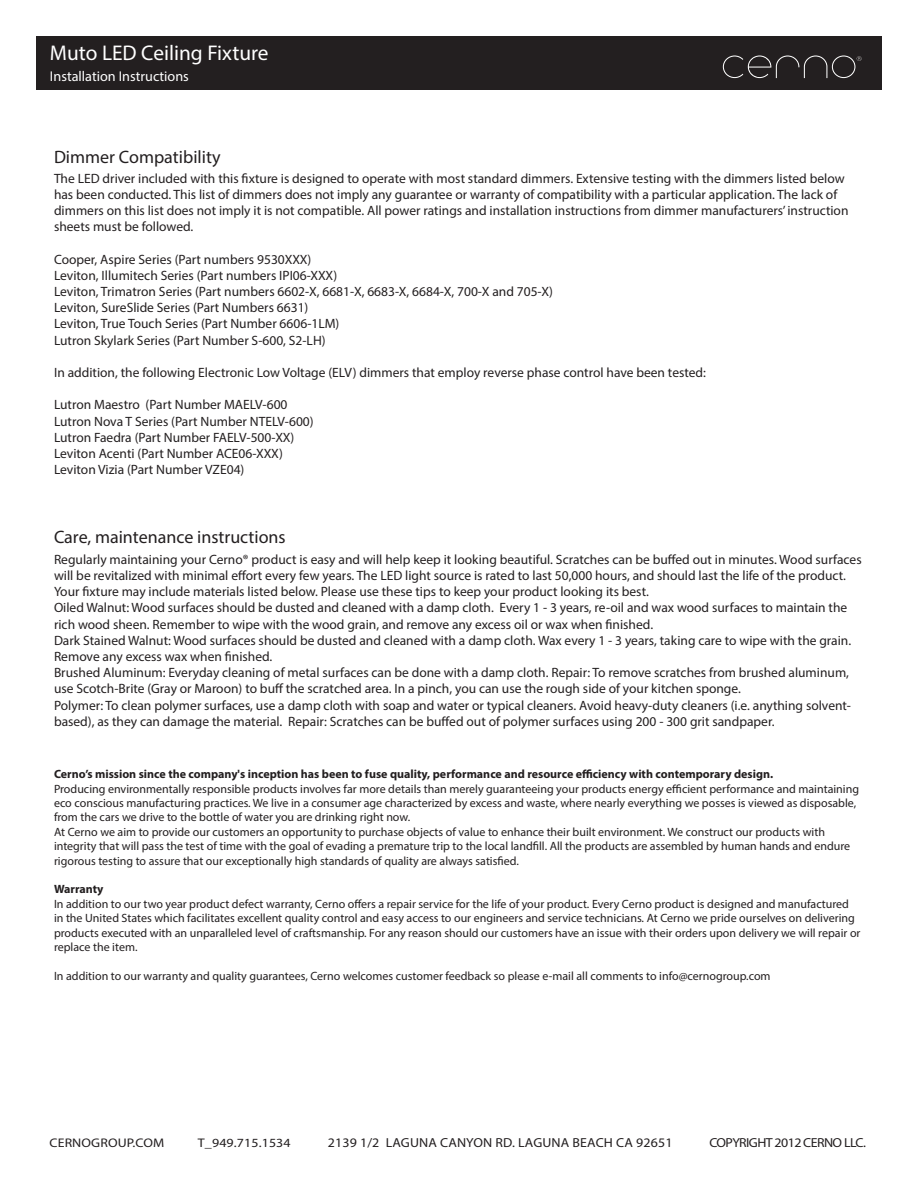
<style>
.page{position:relative;width:918px;height:1188px;background:#fff}
.page>*{position:absolute;margin:0;border:0;box-sizing:border-box;transform-origin:0 0}
.t1{font:21.3px "Myriad Pro";color:#fff}
.t2{font:18px "Myriad Pro";color:#231f20}
.t3{font:14.25px "Myriad Pro";color:#fff}
.t4{font:13.5px/16.2px "Myriad Pro";color:#231f20}
.t5{font:13.05px "Myriad Pro";letter-spacing:.01em;color:#231f20;scale:1.06 1}
.t6{font:13.05px "Myriad Pro";letter-spacing:-.04em;color:#231f20;scale:1.06 1}
.t7{font:12.45px "Myriad Pro";letter-spacing:.01em;color:#231f20;scale:1.11 1}
.t8{font:12px/14.4px "Myriad Pro";color:#231f20}
.t9{font:700 12px "Myriad Pro";color:#231f20}
</style>
<div class="page">
<div style="left:36px;top:36px;width:846px;height:54px;background:#231f20"></div>
<svg style="left:723px;top:55px;width:139px;height:23px"></svg>
<h1 class="t1" style="left:50px;top:40px;width:220px">Muto LED Ceiling Fixture</h1>
<p class="t3" style="left:50px;top:67px;width:140px">Installation Instructions</p>
<p class="t2" style="left:54px;top:145px;width:168px">Dimmer Compatibility</p>
<p class="t4" style="left:54px;top:170px;width:796px">The LED driver included with this fixture is designed to operate with most standard dimmers. Extensive testing with the dimmers listed below has been conducted. This list of dimmers does not imply any guarantee or warranty of compatibility with a particular application. The lack of dimmers on this list does not imply it is not compatible. All power ratings and installation instructions from dimmer manufacturers’ instruction sheets must be followed.</p>
<p class="t4" style="left:54px;top:251px;width:259px">Cooper, Aspire Series (Part numbers 9530XXX)</p>
<p class="t4" style="left:54px;top:267px;width:285px">Leviton, Illumitech Series (Part numbers IPI06-XXX)</p>
<p class="t4" style="left:54px;top:283px;width:501px">Leviton, Trimatron Series (Part numbers 6602-X, 6681-X, 6683-X, 6684-X, 700-X and 705-X)</p>
<p class="t4" style="left:54px;top:299px;width:256px">Leviton, SureSlide Series (Part Numbers 6631)</p>
<p class="t4" style="left:54px;top:316px;width:287px">Leviton, True Touch Series (Part Number 6606-1LM)</p>
<p class="t4" style="left:54px;top:332px;width:273px">Lutron Skylark Series (Part Number S-600, S2-LH)</p>
<p class="t4" style="left:54px;top:364px;width:654px">In addition, the following Electronic Low Voltage (ELV) dimmers that employ reverse phase control have been tested:</p>
<p class="t4" style="left:54px;top:397px;width:235px">Lutron Maestro (Part Number MAELV-600</p>
<p class="t4" style="left:54px;top:413px;width:261px">Lutron Nova T Series (Part Number NTELV-600)</p>
<p class="t4" style="left:54px;top:429px;width:242px">Lutron Faedra (Part Number FAELV-500-XX)</p>
<p class="t4" style="left:54px;top:445px;width:230px">Leviton Acenti (Part Number ACE06-XXX)</p>
<p class="t4" style="left:54px;top:461px;width:192px">Leviton Vizia (Part Number VZE04)</p>
<p class="t2" style="left:54px;top:526px;width:233px">Care, maintenance instructions</p>
<p class="t4" style="left:54px;top:551px;width:809px">Regularly maintaining your Cerno® product is easy and will help keep it looking beautiful. Scratches can be buffed out in minutes. Wood surfaces will be revitalized with minimal effort every few years. The LED light source is rated to last 50,000 hours, and should last the life of the product.</p>
<p class="t4" style="left:54px;top:583px;width:596px">Your fixture may include materials listed below. Please use these tips to keep your product looking its best.</p>
<p class="t4" style="left:54px;top:599px;width:795px">Oiled Walnut: Wood surfaces should be dusted and cleaned with a damp cloth. Every 1 - 3 years, re-oil and wax wood surfaces to maintain the rich wood sheen. Remember to wipe with the wood grain, and remove any excess oil or wax when finished.</p>
<p class="t4" style="left:54px;top:632px;width:799px">Dark Stained Walnut: Wood surfaces should be dusted and cleaned with a damp cloth. Wax every 1 - 3 years, taking care to wipe with the grain.<br>Remove any excess wax when finished.</p>
<p class="t4" style="left:54px;top:664px;width:797px">Brushed Aluminum: Everyday cleaning of metal surfaces can be done with a damp cloth. Repair: To remove scratches from brushed aluminum, use Scotch-Brite (Gray or Maroon) to buff the scratched area. In a pinch, you can use the rough side of your kitchen sponge.</p>
<p class="t4" style="left:54px;top:697px;width:799px">Polymer: To clean polymer surfaces, use a damp cloth with soap and water or typical cleaners. Avoid heavy-duty cleaners (i.e. anything solvent&shy;based), as they can damage the material. Repair: Scratches can be buffed out of polymer surfaces using 200 - 300 grit sandpaper.</p>
<p class="t9" style="left:54px;top:766px;width:721px">Cerno’s mission since the company's inception has been to fuse quality, performance and resource efficiency with contemporary design.</p>
<p class="t8" style="left:54px;top:781px;width:807px">Producing environmentally responsible products involves far more details than merely guaranteeing your products energy efficient performance and maintaining eco conscious manufacturing practices. We live in a consumer age characterized by excess and waste, where nearly everything we posses is viewed as disposable, from the cars we drive to the bottle of water you are drinking right now.<br>At Cerno we aim to provide our customers an opportunity to purchase objects of value to enhance their built environment. We construct our products with integrity that will pass the test of time with the goal of evading a premature trip to the local landfill. All the products are assembled by human hands and endure rigorous testing to assure that our exceptionally high standards of quality are always satisfied.</p>
<p class="t9" style="left:54px;top:881px;width:51px">Warranty</p>
<p class="t8" style="left:54px;top:896px;width:808px">In addition to our two year product defect warranty, Cerno offers a repair service for the life of your product. Every Cerno product is designed and manufactured in the United States which facilitates excellent quality control and easy access to our engineers and service technicians. At Cerno we pride ourselves on delivering products executed with an unparalleled level of craftsmanship. For any reason should our customers have an issue with their orders upon delivery we will repair or replace the item.</p>
<p class="t8" style="left:54px;top:968px;width:718px">In addition to our warranty and quality guarantees, Cerno welcomes customer feedback so please e-mail all comments to info@cernogroup.com</p>
<p class="t7" style="left:50px;top:1135px;width:105px">CERNOGROUP.COM</p>
<p class="t7" style="left:198px;top:1135px;width:85px">T_949.715.1534</p>
<p class="t5" style="left:328px;top:1134px;width:327px">2139 1/2 LAGUNA CANYON RD. LAGUNA BEACH CA 92651</p>
<p class="t6" style="left:709px;top:1134px;width:149px">COPYRIGHT 2012 CERNO LLC.</p>
</div>
